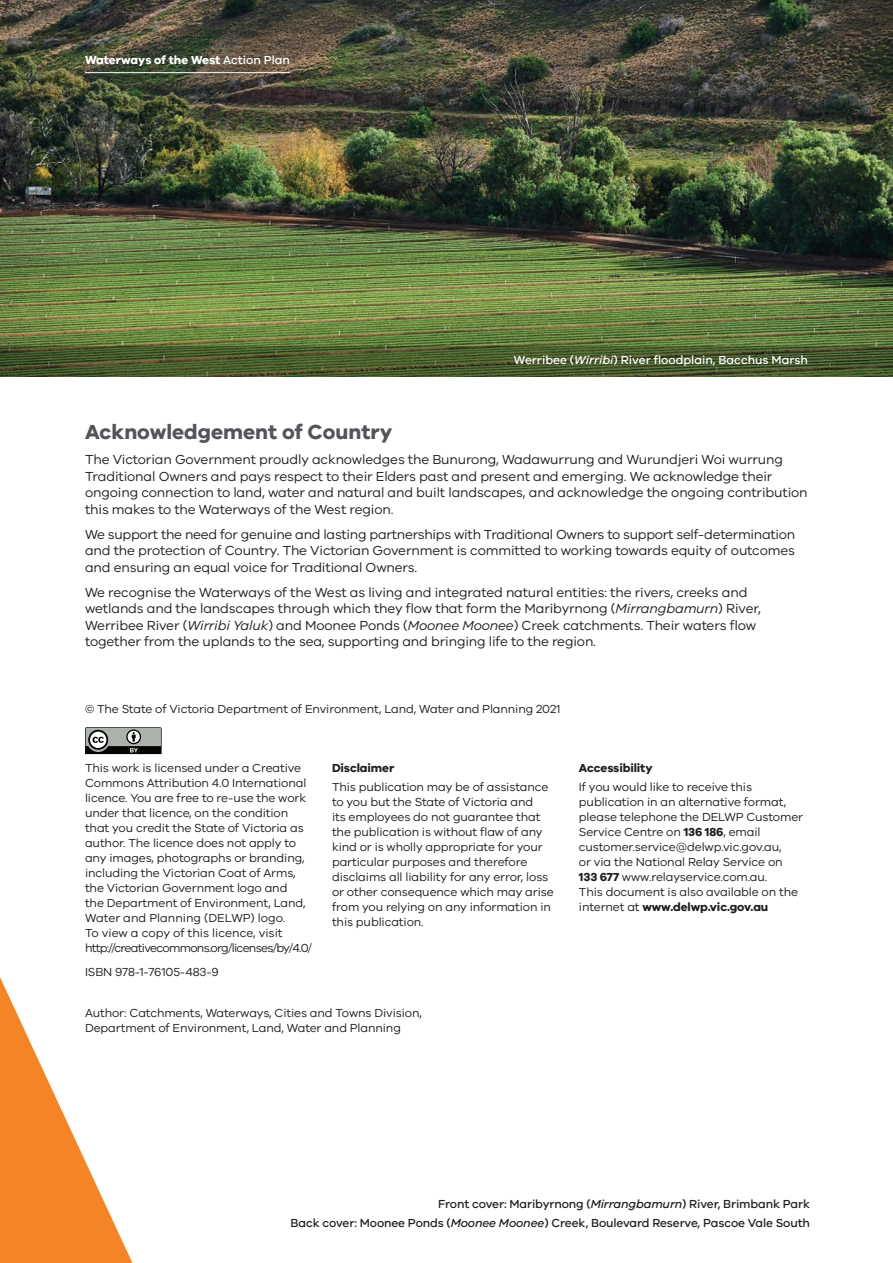
<style>
.page{position:relative;width:893px;height:1263px;background:#fff}
.page>*{position:absolute;margin:0;border:0;box-sizing:border-box;transform-origin:0 0}
.Heading_B{font:700 21px "VIC";color:#54555a}
.Body_copy{font:13.5px/16.5px "VIC";letter-spacing:-.01em;color:#231f20}
.Imprint_copy{font:12px/15px "VIC";letter-spacing:-.01em;color:#231f20}
.Imprint_copy-2{font:500 12px "VIC";letter-spacing:-.01em;color:#231f20}
.t1{font:500 12px "VIC";color:#fff}
.t2{font:700 12px "VIC";color:#fff}
.Imprint_copy-3{font:700 12px "VIC";letter-spacing:-.01em;color:#231f20}
.s1{font-weight:500}
.s2{font-style:italic}
.s3{font-weight:700}
</style>
<div class="page">
<svg style="left:0;top:977px;width:133px;height:286px"></svg>
<img style="left:0;top:0;width:893px;height:346px">
<svg style="left:85px;top:727px;width:77px;height:27px;background:#777a77"></svg>
<hr style="left:85px;top:72px;width:205px;height:1px;background:#fff">
<svg style="left:0;top:346px;width:893px;height:30px;background:#48572c"></svg>
<p class="t2" style="left:85px;top:52px;width:207px">Waterways of the West <span class="s1">Action Plan</span></p>
<p class="t1" style="left:514px;top:353px;width:295px">Werribee (<span class="s2">Wirribi</span>) River floodplain, Bacchus Marsh</p>
<h1 class="Heading_B" style="left:85px;top:419px;width:309px">Acknowledgement of Country</h1>
<p class="Body_copy" style="left:85px;top:451px;width:724px">The Victorian Government proudly acknowledges the Bunurong, Wadawurrung and Wurundjeri Woi wurrung Traditional Owners and pays respect to their Elders past and present and emerging. We acknowledge their ongoing connection to land, water and natural and built landscapes, and acknowledge the ongoing contribution this makes to the Waterways of the West region.</p>
<p class="Body_copy" style="left:85px;top:526px;width:712px;text-align:justify">We support the need for genuine and lasting partnerships with Traditional Owners to support self-determination and the protection of Country. The Victorian Government is committed to working towards equity of outcomes and ensuring an equal voice for Traditional Owners.</p>
<p class="Body_copy" style="left:85px;top:584px;width:677px">We recognise the Waterways of the West as living and integrated natural entities: the rivers, creeks and wetlands and the landscapes through which they flow that form the Maribyrnong (<span class="s2">Mirrangbamurn</span>) River, Werribee River (<span class="s2">Wirribi Yaluk</span>) and Moonee Ponds (<span class="s2">Moonee Moonee</span>) Creek catchments. Their waters flow together from the uplands to the sea, supporting and bringing life to the region.</p>
<p class="Imprint_copy" style="left:85px;top:701px;width:477px">© The State of Victoria Department of Environment, Land, Water and Planning 2021</p>
<p class="Imprint_copy" style="left:85px;top:760px;width:229px">This work is licensed under a Creative Commons Attribution 4.0 International licence. You are free to re-use the work under that licence, on the condition that you credit the State of Victoria as author. The licence does not apply to any images, photographs or branding, including the Victorian Coat of Arms, the Victorian Government logo and<br>the Department of Environment, Land, Water and Planning (DELWP) logo.<br>To view a copy of this licence, visit http://creativecommons.org/licenses/by/4.0/</p>
<p class="Imprint_copy" style="left:85px;top:964px;width:135px">ISBN 978-1-76105-483-9</p>
<p class="Imprint_copy-3" style="left:332px;top:761px;width:64px">Disclaimer</p>
<p class="Imprint_copy" style="left:332px;top:779px;width:223px">This publication may be of assistance to you but the State of Victoria and<br>its employees do not guarantee that the publication is without flaw of any kind or is wholly appropriate for your particular purposes and therefore disclaims all liability for any error, loss or other consequence which may arise from you relying on any information in this publication.</p>
<p class="Imprint_copy" style="left:85px;top:1005px;width:338px">Author: Catchments, Waterways, Cities and Towns Division,<br>Department of Environment, Land, Water and Planning</p>
<p class="Imprint_copy-3" style="left:579px;top:761px;width:75px">Accessibility</p>
<p class="Imprint_copy" style="left:579px;top:779px;width:226px">If you would like to receive this publication in an alternative format, please telephone the DELWP Customer Service Centre on <span class="s3">136 186</span>, email customer.service@delwp.vic.gov.au,<br>or via the National Relay Service on <span class="s3">133 677</span> www.relayservice.com.au.<br>This document is also available on the internet at <span class="s3">www.delwp.vic.gov.au</span></p>
<p class="Imprint_copy-2" style="left:438px;top:1196px;width:373px">Front cover: Maribyrnong (<span class="s2">Mirrangbamurn</span>) River, Brimbank Park</p>
<p class="Imprint_copy-2" style="left:291px;top:1215px;width:521px">Back cover: Moonee Ponds (<span class="s2">Moonee Moonee</span>) Creek, Boulevard Reserve, Pascoe Vale South</p>
</div>
